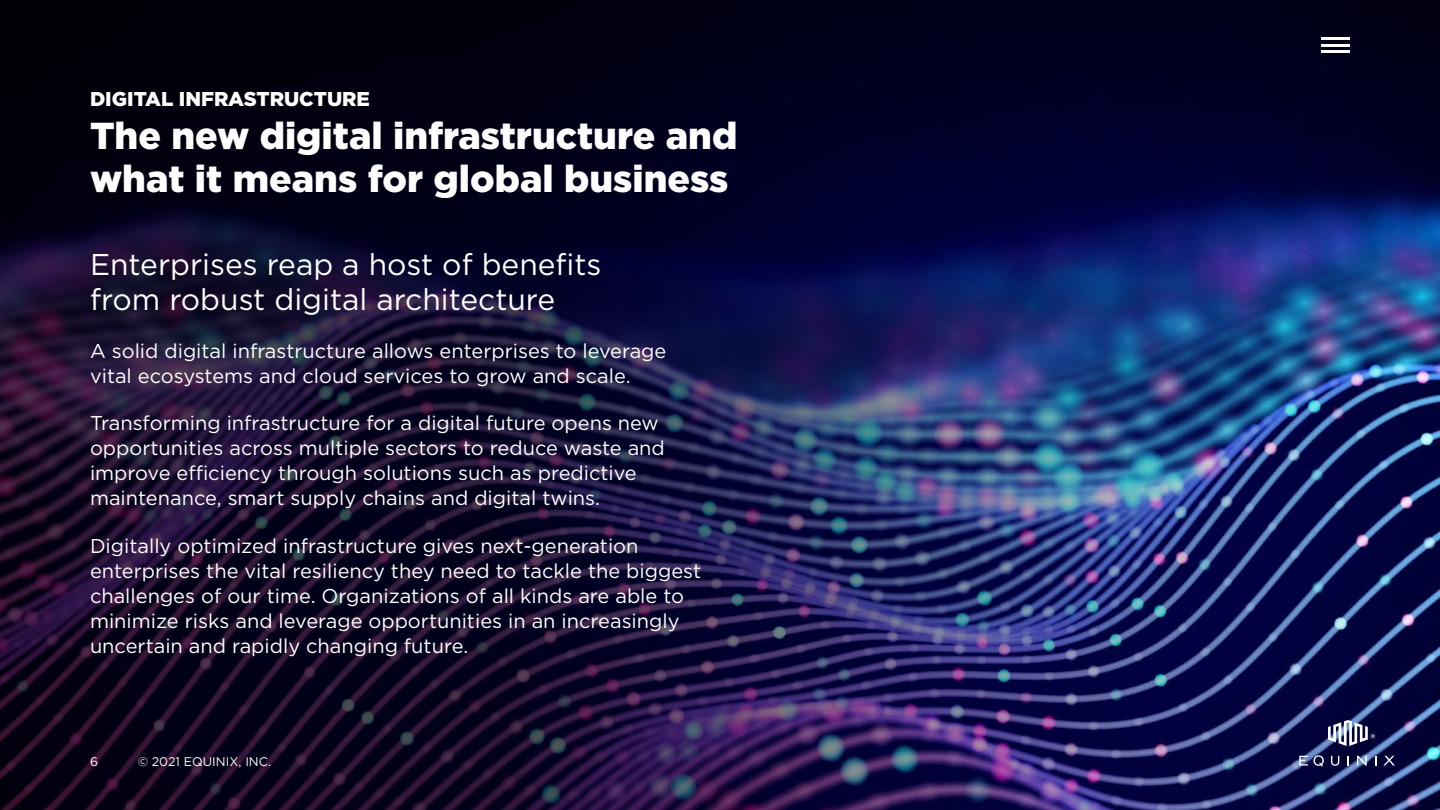
<style>
.page{position:relative;width:1440px;height:810px;background:#fff}
.page>*{position:absolute;margin:0;border:0;box-sizing:border-box;transform-origin:0 0}
.t1{font:900 37.5px/42.5px "Gotham";color:#fff}
.t2{font:30px/35px "Gotham";color:#fff}
.t3{font:20px/25px "Gotham";color:#fff}
.t4{font:900 20px "Gotham";color:#fff}
.t5{font:12.5px "Gotham";color:#fff}
</style>
<div class="page">
<img style="left:0;top:268px;width:1440px;height:542px">
<svg style="left:0;top:0;width:1440px;height:268px;background:#020324"></svg>
<svg style="left:1299px;top:756px;width:9px;height:10px"></svg>
<svg style="left:1331px;top:756px;width:8px;height:10px"></svg>
<svg style="left:1347px;top:756px;width:2px;height:10px"></svg>
<svg style="left:1357px;top:756px;width:10px;height:10px"></svg>
<svg style="left:1375px;top:756px;width:2px;height:10px"></svg>
<svg style="left:1383px;top:756px;width:12px;height:10px"></svg>
<svg style="left:1314px;top:755px;width:10px;height:11px"></svg>
<svg style="left:1328px;top:720px;width:47px;height:26px"></svg>
<hr style="left:1321px;top:38px;width:29px;height:2px;background:#fff">
<hr style="left:1321px;top:44px;width:29px;height:2px;background:#fff">
<hr style="left:1321px;top:51px;width:29px;height:2px;background:#fff">
<p class="t4" style="left:90px;top:85px;width:281px">DIGITAL INFRASTRUCTURE</p>
<h1 class="t1" style="left:90px;top:114px;width:649px">The new digital infrastructure and what it means for global business</h1>
<h2 class="t2" style="left:90px;top:246px;width:513px">Enterprises reap a host of benefits from robust digital architecture</h2>
<p class="t3" style="left:90px;top:338px;width:578px">A solid digital infrastructure allows enterprises to leverage vital ecosystems and cloud services to grow and scale.</p>
<p class="t3" style="left:90px;top:410px;width:576px">Transforming infrastructure for a digital future opens new opportunities across multiple sectors to reduce waste and improve efficiency through solutions such as predictive maintenance, smart supply chains and digital twins.</p>
<p class="t3" style="left:90px;top:533px;width:613px">Digitally optimized infrastructure gives next-generation enterprises the vital resiliency they need to tackle the biggest challenges of our time. Organizations of all kinds are able to minimize risks and leverage opportunities in an increasingly uncertain and rapidly changing future.</p>
<p class="t5" style="left:90px;top:754px;width:10px">6</p>
<p class="t5" style="left:138px;top:754px;width:135px">© 2021 EQUINIX, INC.</p>
</div>
